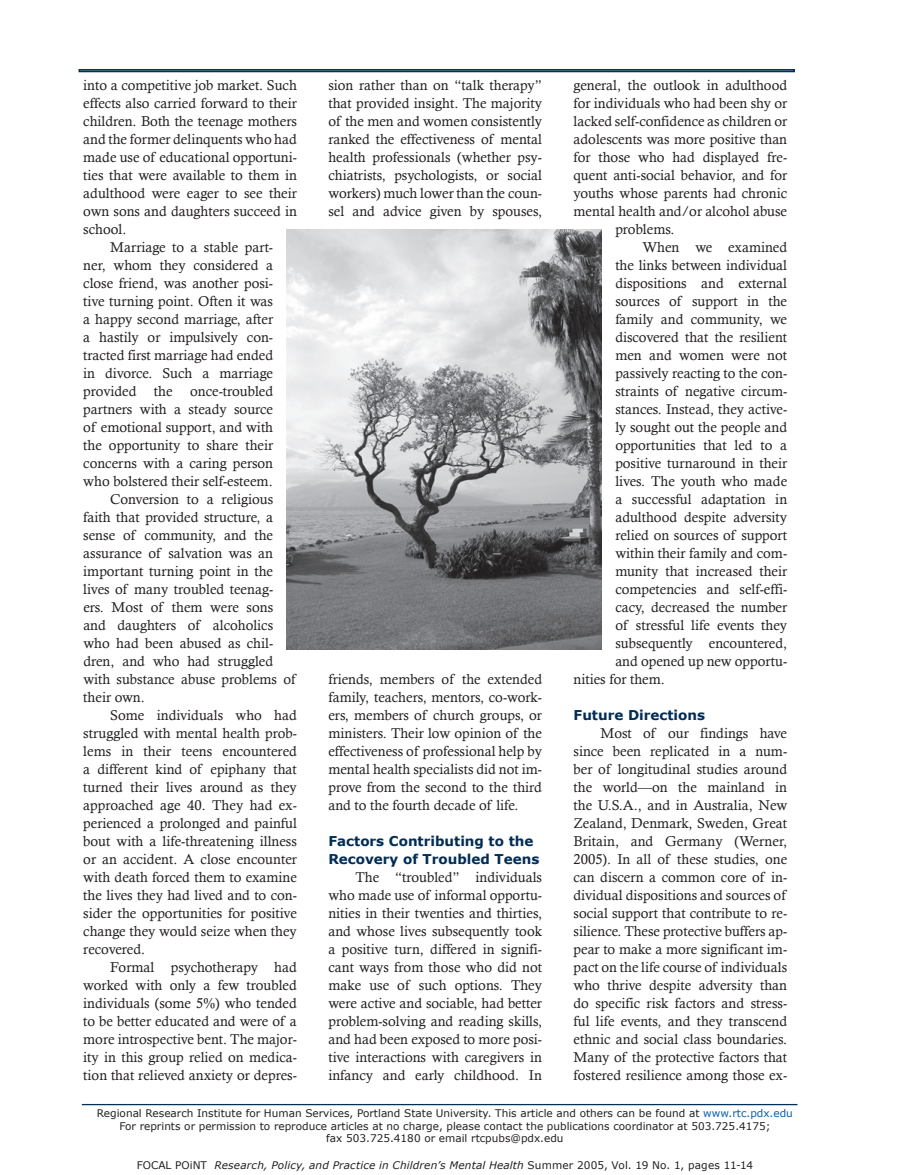
<style>
.page{position:relative;width:905px;height:1175px;background:#fff}
.page>*{position:absolute;margin:0;border:0;box-sizing:border-box;transform-origin:0 0}
.t1{font:14.25px/18px "Calisto";color:#231f20;text-align:justify}
.t2{font:700 13.5px/18px "Verdana";color:#002c55}
.t3{font:10.5px/12.6px "Verdana";color:#231f20;text-align:center}
.t4{font:italic 10.5px "Verdana";letter-spacing:.015em;color:#231f20}
.s1{color:#002c55}
.s2{color:#085ead}
.s3{font-style:normal}
</style>
<div class="page">
<div style="left:82px;top:1104px;width:715px;height:1px;border:1px solid #002f58"></div>
<div style="left:78px;top:69px;width:717px;height:3px;border:2px solid #002f58"></div>
<img style="left:286px;top:230px;width:316px;height:420px">
<p class="t1" style="left:83px;top:76px;width:215px">into a competitive job market. Such effects also carried forward to their children. Both the teenage mothers and the former delinquents who had made use of educational opportuni&shy;ties that were available to them in adulthood were eager to see their own sons and daughters succeed in school.</p>
<p class="t1" style="left:328px;top:76px;width:215px">sion rather than on “talk therapy” that provided insight. The majority of the men and women consistently ranked the effectiveness of mental health professionals (whether psy&shy;chiatrists, psychologists, or social workers) much lower than the coun&shy;sel and advice given by spouses,</p>
<p class="t1" style="left:573px;top:76px;width:215px">general, the outlook in adulthood for individuals who had been shy or lacked self-confidence as children or adolescents was more positive than for those who had displayed fre&shy;quent anti-social behavior, and for youths whose parents had chronic mental health and/or alcohol abuse</p>
<p class="t1" style="left:615px;top:220px;width:61px">problems.</p>
<p class="t1" style="left:110px;top:238px;width:164px">Marriage to a stable part-</p>
<p class="t1" style="left:642px;top:238px;width:146px">When we examined</p>
<p class="t1" style="left:83px;top:256px;width:191px">ner, whom they considered a</p>
<p class="t1" style="left:615px;top:256px;width:173px">the links between individual</p>
<p class="t1" style="left:83px;top:274px;width:191px">close friend, was another posi-</p>
<p class="t1" style="left:615px;top:274px;width:173px">dispositions and external</p>
<p class="t1" style="left:83px;top:292px;width:191px">tive turning point. Often it was</p>
<p class="t1" style="left:615px;top:292px;width:173px">sources of support in the</p>
<p class="t1" style="left:83px;top:310px;width:191px">a happy second marriage, after</p>
<p class="t1" style="left:615px;top:310px;width:173px">family and community, we</p>
<p class="t1" style="left:83px;top:328px;width:191px">a hastily or impulsively con-</p>
<p class="t1" style="left:615px;top:328px;width:173px">discovered that the resilient</p>
<p class="t1" style="left:83px;top:346px;width:191px">tracted first marriage had ended</p>
<p class="t1" style="left:615px;top:346px;width:173px">men and women were not</p>
<p class="t1" style="left:83px;top:364px;width:191px">in divorce. Such a marriage</p>
<p class="t1" style="left:615px;top:364px;width:173px">passively reacting to the con-</p>
<p class="t1" style="left:83px;top:382px;width:191px">provided the once-troubled</p>
<p class="t1" style="left:615px;top:382px;width:173px">straints of negative circum-</p>
<p class="t1" style="left:83px;top:400px;width:191px">partners with a steady source</p>
<p class="t1" style="left:615px;top:400px;width:173px">stances. Instead, they active-</p>
<p class="t1" style="left:83px;top:418px;width:191px">of emotional support, and with</p>
<p class="t1" style="left:615px;top:418px;width:173px">ly sought out the people and</p>
<p class="t1" style="left:83px;top:436px;width:191px">the opportunity to share their</p>
<p class="t1" style="left:615px;top:436px;width:173px">opportunities that led to a</p>
<p class="t1" style="left:83px;top:454px;width:191px">concerns with a caring person</p>
<p class="t1" style="left:615px;top:454px;width:173px">positive turnaround in their</p>
<p class="t1" style="left:83px;top:472px;width:191px">who bolstered their self-esteem.</p>
<p class="t1" style="left:615px;top:472px;width:173px">lives. The youth who made</p>
<p class="t1" style="left:110px;top:490px;width:164px">Conversion to a religious</p>
<p class="t1" style="left:615px;top:490px;width:173px">a successful adaptation in</p>
<p class="t1" style="left:83px;top:508px;width:191px">faith that provided structure, a</p>
<p class="t1" style="left:615px;top:508px;width:173px">adulthood despite adversity</p>
<p class="t1" style="left:83px;top:526px;width:191px">sense of community, and the</p>
<p class="t1" style="left:615px;top:526px;width:173px">relied on sources of support</p>
<p class="t1" style="left:83px;top:544px;width:191px">assurance of salvation was an</p>
<p class="t1" style="left:615px;top:544px;width:173px">within their family and com-</p>
<p class="t1" style="left:83px;top:562px;width:191px">important turning point in the</p>
<p class="t1" style="left:615px;top:562px;width:173px">munity that increased their</p>
<p class="t1" style="left:83px;top:580px;width:191px">lives of many troubled teenag-</p>
<p class="t1" style="left:615px;top:580px;width:173px">competencies and self-effi-</p>
<p class="t1" style="left:83px;top:598px;width:191px">ers. Most of them were sons</p>
<p class="t1" style="left:615px;top:598px;width:173px">cacy, decreased the number</p>
<p class="t1" style="left:83px;top:616px;width:191px">and daughters of alcoholics</p>
<p class="t1" style="left:615px;top:616px;width:173px">of stressful life events they</p>
<p class="t1" style="left:83px;top:634px;width:191px">who had been abused as chil-</p>
<p class="t1" style="left:615px;top:634px;width:173px">subsequently encountered,</p>
<p class="t1" style="left:83px;top:652px;width:213px;text-align:left">dren, and who had struggled with substance abuse problems of their own.</p>
<p class="t1" style="left:83px;top:706px;width:215px;text-indent:27px">Some individuals who had struggled with mental health prob&shy;lems in their teens encountered a different kind of epiphany that turned their lives around as they approached age 40. They had ex&shy;perienced a prolonged and painful bout with a life-threatening illness or an accident. A close encounter with death forced them to examine the lives they had lived and to con&shy;sider the opportunities for positive change they would seize when they recovered.</p>
<p class="t1" style="left:83px;top:958px;width:215px;text-indent:27px">Formal psychotherapy had worked with only a few troubled individuals (some 5%) who tended to be better educated and were of a more introspective bent. The major&shy;ity in this group relied on medica&shy;tion that relieved anxiety or depres-</p>
<p class="t1" style="left:573px;top:652px;width:215px;text-indent:42px">and opened up new opportu&shy;nities for them<span class="s1">.</span></p>
<h5 class="t2" style="left:573px;top:706px;width:133px">Future Directions</h5>
<p class="t1" style="left:573px;top:724px;width:215px;text-indent:27px">Most of our findings have since been replicated in a num&shy;ber of longitudinal studies around the world—on the mainland in the U.S.A., and in Australia, New Zealand, Denmark, Sweden, Great Britain, and Germany (Werner, 2005). In all of these studies, one can discern a common core of in&shy;dividual dispositions and sources of social support that contribute to re&shy;silience. These protective buffers ap&shy;pear to make a more significant im&shy;pact on the life course of individuals who thrive despite adversity than do specific risk factors and stress&shy;ful life events, and they transcend ethnic and social class boundaries.<br>Many of the protective factors that fostered resilience among those ex-</p>
<p class="t3" style="left:97px;top:1106px;width:697px">Regional Research Institute for Human Services, Portland State University. This article and others can be found at <span class="s2">www.rtc.pdx.edu<br></span>For reprints or permission to reproduce articles at no charge, please contact the publications coordinator at 503.725.4175;<br>fax 503.725.4180 or email rtcpubs@pdx.edu</p>
<p class="t4" style="left:137px;top:1158px;width:617px"><span class="s3">FOCAL POiNT</span> Research, Policy, and Practice in Children’s Mental Health <span class="s3">Summer 2005, Vol. 19 No. 1, pages 11-14</span></p>
<p class="t1" style="left:328px;top:670px;width:215px">friends, members of the extended family, teachers, mentors, co-work&shy;ers, members of church groups, or ministers. Their low opinion of the effectiveness of professional help by mental health specialists did not im&shy;prove from the second to the third and to the fourth decade of life.</p>
<p class="t2" style="left:328px;top:832px;width:212px">Factors Contributing to the<br>Recovery of Troubled Teens</p>
<p class="t1" style="left:328px;top:868px;width:215px;text-indent:27px">The “troubled” individuals who made use of informal opportu&shy;nities in their twenties and thirties, and whose lives subsequently took a positive turn, differed in signifi&shy;cant ways from those who did not make use of such options. They were active and sociable, had better problem-solving and reading skills, and had been exposed to more posi&shy;tive interactions with caregivers in infancy and early childhood. In</p>
</div>
